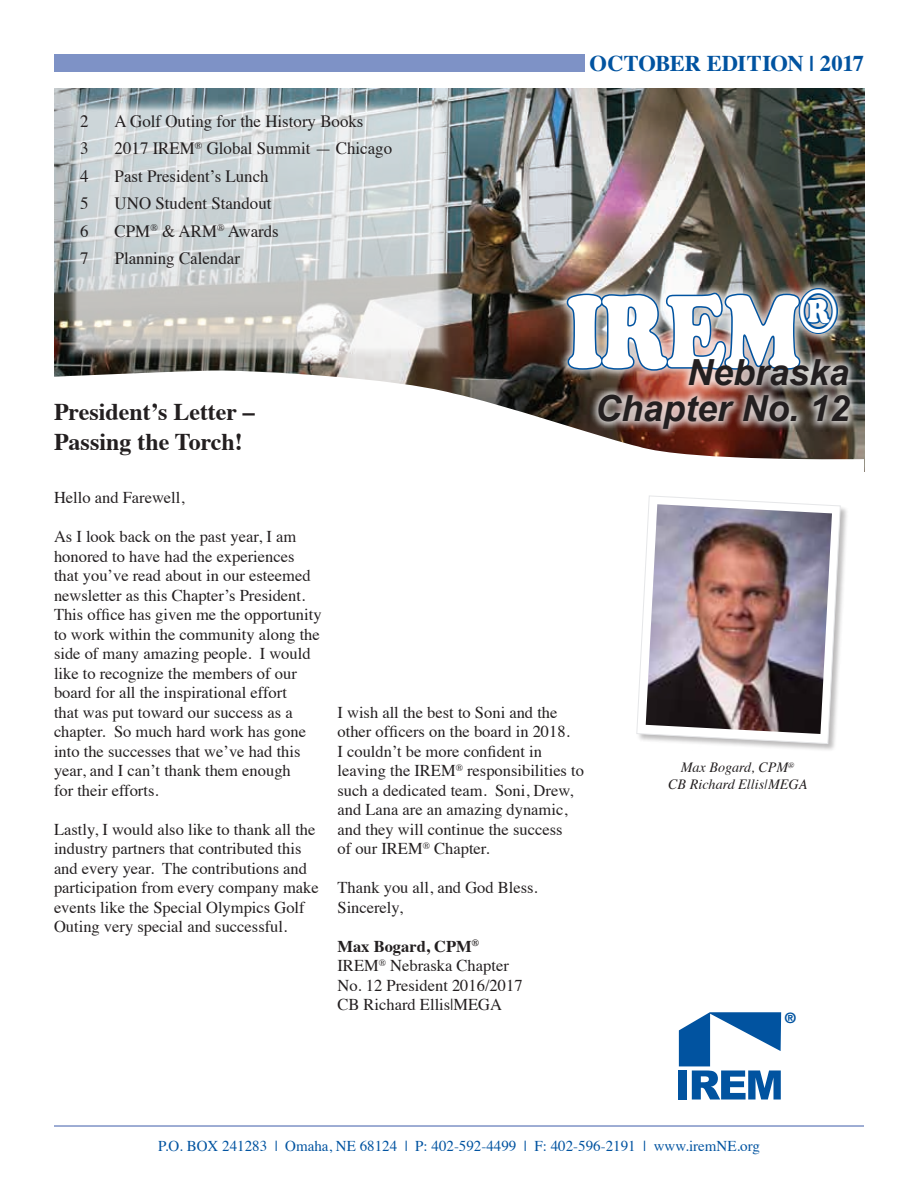
<style>
.page{position:relative;width:918px;height:1188px;background:#fff}
.page>*{position:absolute;margin:0;border:0;box-sizing:border-box;transform-origin:0 0}
.t1{font:106.5px "Cooper Bla P";color:#fff;scale:.8 1}
.t2{font:italic 700 36px/36px "Arial";color:#231f20;text-align:right}
.t3{font:700 24px/30px "Times";color:#231f20}
.t4{font:700 22.5px "Times";letter-spacing:-.02em;color:#0153a0}
.t5{font:17.25px "Times";color:#231f20}
.t6{font:16.5px/19.5px "Times";color:#231f20}
.t7{font:15px "Times";color:#0153a0}
.t8{font:700 14.4px "Helvetica";color:#0153a0}
.t9{font:italic 14.1px/17px "Times";color:#231f20;text-align:center}
.s1{font-weight:700}
</style>
<div class="page">
<img style="left:54px;top:89px;width:811px;height:382px">
<div style="left:678px;top:1070px;width:9px;height:30px;background:#0153a0"></div>
<svg style="left:679px;top:1012px;width:102px;height:88px"></svg>
<svg style="left:54px;top:370px;width:810px;height:126px"></svg>
<div style="left:54px;top:54px;width:530px;height:18px;background:#7e92c6"></div>
<div style="left:557px;top:278px;width:303px;height:160px;background:#fff;opacity:.75"></div>
<img style="left:565px;top:286px;width:275px;height:178px">
<hr style="left:54px;top:1125px;width:810px;height:2px;background:#7e92c6">
<svg style="left:64px;top:97px;width:386px;height:263px;background:#c8cdcd"></svg>
<div style="left:636px;top:496px;width:213px;height:256px;background:#231f20;opacity:.3"></div>
<svg style="left:636px;top:496px;width:205px;height:248px"></svg>
<img style="left:646px;top:504px;width:186px;height:230px">
<p class="t5" style="left:80px;top:105px;width:10px">2</p>
<p class="t5" style="left:115px;top:105px;width:250px">A Golf Outing for the History Books</p>
<p class="t5" style="left:80px;top:132px;width:10px">3</p>
<p class="t5" style="left:115px;top:132px;width:279px">2017 IREM<sup>®</sup> Global Summit — Chicago</p>
<p class="t5" style="left:80px;top:160px;width:10px">4</p>
<p class="t5" style="left:115px;top:160px;width:156px">Past President’s Lunch</p>
<p class="t5" style="left:80px;top:187px;width:10px">5</p>
<p class="t5" style="left:115px;top:187px;width:158px">UNO Student Standout</p>
<p class="t5" style="left:80px;top:215px;width:10px">6</p>
<p class="t5" style="left:115px;top:215px;width:166px">CPM<sup>®</sup> &amp; ARM<sup>®</sup> Awards</p>
<p class="t5" style="left:80px;top:242px;width:10px">7</p>
<p class="t5" style="left:115px;top:242px;width:127px">Planning Calendar</p>
<h3 class="t3" style="left:54px;top:394px;width:202px">President’s Letter –<br>Passing the Torch!</h3>
<h3 class="t4" style="left:590px;top:42px;width:276px">OCTOBER EDITION | 2017</h3>
<h1 class="t1" style="left:568px;top:271px;width:338px">IREM<sup>®</sup></h1>
<h2 class="t2" style="left:595px;top:356px;width:256px">Nebraska<br>Chapter No. 12</h2>
<p class="t6" style="left:54px;top:486px;width:132px">Hello and Farewell,</p>
<p class="t6" style="left:54px;top:525px;width:269px">As I look back on the past year, I am honored to have had the experiences that you’ve read about in our esteemed newsletter as this Chapter’s President.<br>This office has given me the opportunity to work within the community along the side of many amazing people. I would like to recognize the members of our board for all the inspirational effort<br>that was put toward our success as a chapter. So much hard work has gone into the successes that we’ve had this year, and I can’t thank them enough<br>for their efforts.</p>
<p class="t6" style="left:54px;top:818px;width:266px">Lastly, I would also like to thank all the industry partners that contributed this and every year. The contributions and participation from every company make events like the Special Olympics Golf Outing very special and successful.</p>
<p class="t6" style="left:337px;top:701px;width:248px">I wish all the best to Soni and the other officers on the board in 2018.<br>I couldn’t be more confident in leaving the IREM<sup>®</sup> responsibilities to such a dedicated team. Soni, Drew, and Lana are an amazing dynamic, and they will continue the success<br>of our IREM<sup>®</sup> Chapter.</p>
<p class="t6" style="left:337px;top:876px;width:202px">Thank you all, and God Bless.<br>Sincerely,</p>
<p class="t6" style="left:337px;top:935px;width:187px"><span class="s1">Max Bogard, CPM</span><sup>®<br></sup>IREM<sup>®</sup> Nebraska Chapter<br>No. 12 President 2016/2017<br>CB Richard Ellis|MEGA</p>
<p class="t9" style="left:668px;top:758px;width:141px">Max Bogard, CPM<sup>®<br></sup>CB Richard Ellis|MEGA</p>
<p class="t8" style="left:785px;top:1009px;width:12px">®</p>
<p class="t7" style="left:158px;top:1132px;width:603px">P.O. BOX 241283 | Omaha, NE 68124 | P: 402-592-4499 | F: 402-596-2191 | www.iremNE.org</p>
</div>
